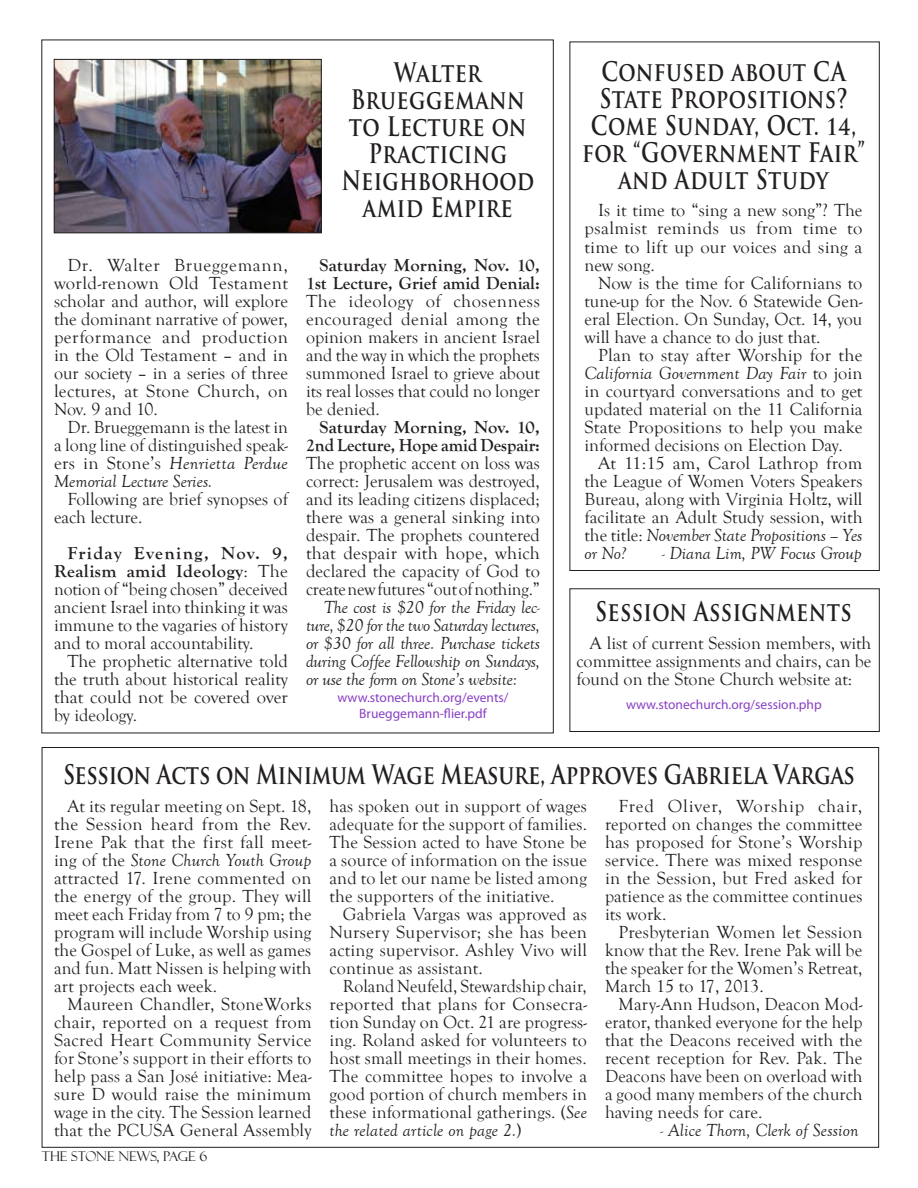
<style>
.page{position:relative;width:918px;height:1188px;background:#fff}
.page>*{position:absolute;margin:0;border:0;box-sizing:border-box;transform-origin:0 0}
.t1{font:700 26.25px/27px "Trajan Pro";letter-spacing:.02em;color:#231f20;text-align:center;scale:.8 1}
.t2{font:700 26.25px "Trajan Pro";letter-spacing:-.01em;color:#231f20;scale:.8 1}
.t3{font:18px/18px "Goudy Old Style T";color:#231f20;text-align:justify}
.t4{font:italic 18px/18px "Goudy Old Style T";letter-spacing:-.01em;color:#231f20;text-align:justify}
.t5{font:700 18px/18px "Goudy Old Style T";color:#231f20;text-align:right}
.t6{font:italic 18px "Goudy Old Style T";letter-spacing:.01em;color:#231f20}
.t7{font:13.5px/16.5px "Myriad Pro";color:#883fc5;text-align:center}
.t8{font:13.5px "Felix Titling";color:#231f20}
.s1{font-style:italic}
.s2{font-weight:700}
</style>
<div class="page">
<div style="left:570px;top:589px;width:310px;height:143px;border:1px solid #231f20"></div>
<div style="left:570px;top:42px;width:310px;height:529px;border:1px solid #231f20"></div>
<img style="left:56px;top:61px;width:263px;height:170px">
<div style="left:54px;top:59px;width:267px;height:174px;border:1px solid #231f20"></div>
<p class="t3" style="left:54px;top:256px;width:236px;text-indent:14px">Dr. Walter Brueggemann, world-renown Old Testament scholar and author, will explore the dominant narrative of power, performance and production in the Old Testament – and in our society – in a series of three lectures, at Stone Church, on Nov. 9 and 10.</p>
<p class="t3" style="left:54px;top:418px;width:236px;text-indent:14px">Dr. Brueggemann is the latest in a long line of distinguished speak&shy;ers in Stone’s <span class="s1">Henrietta Perdue Memorial Lecture Series.</span></p>
<p class="t3" style="left:54px;top:491px;width:235px;text-indent:14px">Following are brief synopses of each lecture.</p>
<p class="t3" style="left:54px;top:545px;width:236px;text-indent:14px"><span class="s2">Friday Evening, Nov. 9, Realism amid Ideology</span>: The notion of “being chosen” deceived ancient Israel into thinking it was immune to the vagaries of history and to moral accountability.</p>
<p class="t3" style="left:54px;top:653px;width:236px;text-indent:14px">The prophetic alternative told the truth about historical reality that could not be covered over by ideology.</p>
<h1 class="t1" style="left:341px;top:60px;width:243px">Walter<br>Brueggemann to Lecture on<br>Practicing<br>Neighborhood amid Empire</h1>
<p class="t5" style="left:306px;top:256px;width:235px">Saturday Morning, Nov. 10,<br>1st Lecture, Grief amid Denial:</p>
<p class="t3" style="left:306px;top:292px;width:236px">The ideology of chosenness encouraged denial among the opinion makers in ancient Israel and the way in which the prophets summoned Israel to grieve about its real losses that could no longer be denied.</p>
<p class="t5" style="left:306px;top:418px;width:235px">Saturday Morning, Nov. 10,<br>2nd Lecture, Hope amid Despair:</p>
<p class="t3" style="left:306px;top:454px;width:236px">The prophetic accent on loss was correct: Jerusalem was destroyed, and its leading citizens displaced; there was a general sinking into despair. The prophets countered that despair with hope, which declared the capacity of God to create new futures “out of nothing.”</p>
<p class="t4" style="left:306px;top:599px;width:236px;text-indent:18px">The cost is $20 for the Friday lec&shy;ture, $20 for the two Saturday lectures, or $30 for all three. Purchase tickets during Coffee Fellowship on Sundays, or use the form on Stone’s website:</p>
<p class="t7" style="left:337px;top:689px;width:173px">www.stonechurch.org/events/<br>Brueggemann-flier.pdf</p>
<h1 class="t1" style="left:582px;top:58px;width:355px">Confused about CA<br>State Propositions?<br>Come Sunday, Oct. 14, for “Government Fair” and Adult Study</h1>
<p class="t3" style="left:585px;top:202px;width:279px;text-indent:14px">Is it time to “sing a new song”? The psalmist reminds us from time to time to lift up our voices and sing a new song.</p>
<p class="t3" style="left:585px;top:274px;width:279px;text-indent:14px">Now is the time for Californians to tune-up for the Nov. 6 Statewide Gen&shy;eral Election. On Sunday, Oct. 14, you will have a chance to do just that.</p>
<p class="t3" style="left:585px;top:346px;width:279px;text-indent:14px">Plan to stay after Worship for the <span class="s1">California Government Day Fair</span> to join in courtyard conversations and to get updated material on the 11 California State Propositions to help you make informed decisions on Election Day.</p>
<p class="t3" style="left:585px;top:454px;width:279px;text-indent:14px">At 11:15 am, Carol Lathrop from the League of Women Voters Speakers Bureau, along with Virginia Holtz, will facilitate an Adult Study session, with the title: <span class="s1">November State Propositions – Yes or No?</span></p>
<p class="t4" style="left:662px;top:545px;width:201px">- Diana Lim, PW Focus Group</p>
<h1 class="t1" style="left:595px;top:598px;width:322px">Session Assignments</h1>
<p class="t3" style="left:576px;top:635px;width:296px;text-indent:14px">A list of current Session members, with committee assignments and chairs, can be found on the Stone Church website at:</p>
<p class="t7" style="left:626px;top:696px;width:197px">www.stonechurch.org/session.php</p>
<h1 class="t2" style="left:63px;top:758px;width:991px">Session Acts on Minimum Wage Measure, Approves Gabriela Vargas</h1>
<p class="t3" style="left:54px;top:797px;width:259px;text-indent:14px">At its regular meeting on Sept. 18, the Session heard from the Rev.<br>Irene Pak that the first fall meet&shy;ing of the <span class="s1">Stone Church Youth Group </span>attracted 17. Irene commented on the energy of the group. They will meet each Friday from 7 to 9 pm; the program will include Worship using the Gospel of Luke, as well as games and fun. Matt Nissen is helping with art projects each week.</p>
<p class="t3" style="left:54px;top:996px;width:259px;text-indent:14px">Maureen Chandler, StoneWorks chair, reported on a request from Sacred Heart Community Service for Stone’s support in their efforts to help pass a San José initiative: Mea&shy;sure D would raise the minimum wage in the city. The Session learned that the PCUSA General Assembly</p>
<p class="t3" style="left:605px;top:797px;width:259px;text-indent:14px">Fred Oliver, Worship chair, reported on changes the committee has proposed for Stone’s Worship service. There was mixed response in the Session, but Fred asked for patience as the committee continues its work.</p>
<p class="t3" style="left:605px;top:923px;width:259px;text-indent:14px">Presbyterian Women let Session know that the Rev. Irene Pak will be the speaker for the Women’s Retreat, March 15 to 17, 2013.</p>
<p class="t3" style="left:605px;top:996px;width:259px;text-indent:14px">Mary-Ann Hudson, Deacon Mod&shy;erator, thanked everyone for the help that the Deacons received with the recent reception for Rev. Pak. The Deacons have been on overload with a good many members of the church having needs for care.</p>
<p class="t6" style="left:661px;top:1121px;width:199px">- Alice Thorn, Clerk of Session</p>
<p class="t3" style="left:329px;top:797px;width:259px">has spoken out in support of wages adequate for the support of families.<br>The Session acted to have Stone be a source of information on the issue and to let our name be listed among the supporters of the initiative.</p>
<p class="t3" style="left:329px;top:905px;width:259px;text-indent:14px">Gabriela Vargas was approved as Nursery Supervisor; she has been acting supervisor. Ashley Vivo will continue as assistant.</p>
<p class="t3" style="left:329px;top:977px;width:259px;text-indent:14px">Roland Neufeld, Stewardship chair, reported that plans for Consecra&shy;tion Sunday on Oct. 21 are progress&shy;ing. Roland asked for volunteers to host small meetings in their homes.<br>The committee hopes to involve a good portion of church members in these informational gatherings. (<span class="s1">See the related article on page 2.</span>)</p>
<p class="t8" style="left:42px;top:1149px;width:167px">THE STONE NEWS, PAGE 6</p>
</div>
